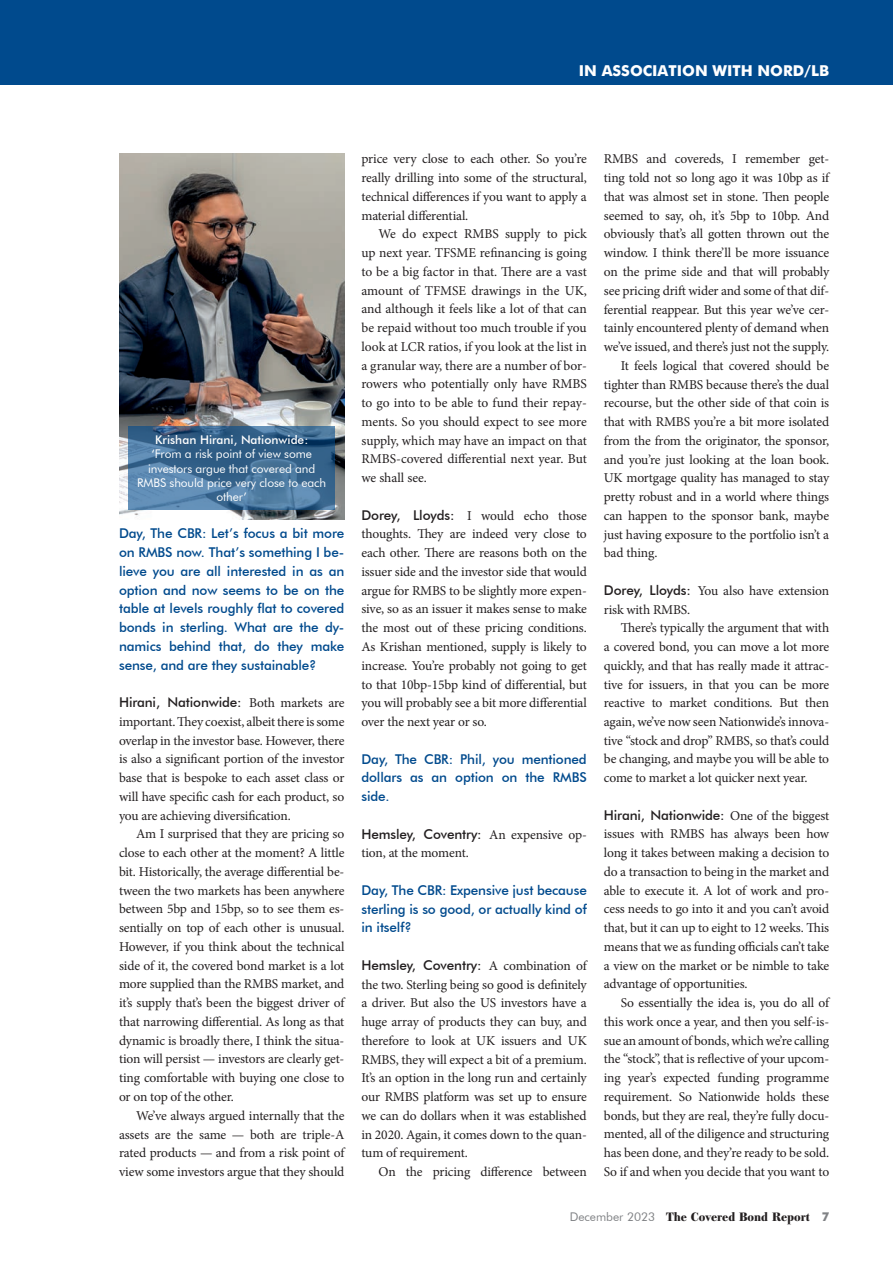
<style>
.page{position:relative;width:893px;height:1263px;background:#fff}
.page>*{position:absolute;margin:0;border:0;box-sizing:border-box;transform-origin:0 0}
.t1{font:700 15px "Futura";color:#fff}
.CBR_Bodytext{font:13.5px/18.8px "Minion Pro";letter-spacing:-.01em;color:#231f20;text-align:justify}
.CBR_Question{font:500 13.5px/18.8px "Futura BT";letter-spacing:-.01em;color:#004a8d;text-align:justify}
.CBR_caption{font:12px/14.4px "Futura BT";letter-spacing:-.01em;color:#fff;text-align:center}
.t2{font:700 12px "Whittingham BQ";color:#231f20}
.CBR_caption-2{font:500 12px "Futura BT";color:#fff}
.s1{font-family:"Futura BT";font-weight:500}
.s2{font-family:"Futura BT";font-weight:400;color:#808285}
.s3{font-family:"Futura";color:#808285}
</style>
<div class="page">
<div style="left:0;top:0;width:893px;height:85px;background:#004a8d"></div>
<img style="left:119px;top:153px;width:225px;height:367px">
<svg style="left:129px;top:426px;width:206px;height:84px;background:#426f97"></svg>
<p class="t1" style="left:579px;top:60px;width:252px">IN ASSOCIATION WITH NORD/LB</p>
<p class="CBR_caption-2" style="left:155px;top:432px;width:155px">Krishan Hirani, Nationwide:</p>
<p class="CBR_caption" style="left:137px;top:447px;width:190px">‘From a risk point of view some investors argue that covered and<br>RMBS should price very close to each other’</p>
<p class="CBR_Question" style="left:119px;top:524px;width:227px">Day, The CBR: Let’s focus a bit more on RMBS now. That’s something I be&shy;lieve you are all interested in as an option and now seems to be on the table at levels roughly flat to covered bonds in sterling. What are the dy&shy;namics behind that, do they make sense, and are they sustainable?</p>
<p class="CBR_Bodytext" style="left:119px;top:693px;width:227px"><span class="s1">Hirani, Nationwide:</span> Both markets are important. They coexist, albeit there is some overlap in the investor base. However, there is also a significant portion of the investor base that is bespoke to each asset class or will have specific cash for each product, so you are achieving diversification.</p>
<p class="CBR_Bodytext" style="left:119px;top:825px;width:227px;text-indent:17px">Am I surprised that they are pricing so close to each other at the moment? A little bit. Historically, the average differential be&shy;tween the two markets has been anywhere between 5bp and 15bp, so to see them es&shy;sentially on top of each other is unusual.<br>However, if you think about the technical side of it, the covered bond market is a lot more supplied than the RMBS market, and it’s supply that’s been the biggest driver of that narrowing differential. As long as that dynamic is broadly there, I think the situa&shy;tion will persist — investors are clearly get&shy;ting comfortable with buying one close to or on top of the other.</p>
<p class="CBR_Bodytext" style="left:119px;top:1106px;width:227px;text-indent:17px">We’ve always argued internally that the assets are the same — both are triple-A rated products — and from a risk point of view some investors argue that they should</p>
<p class="CBR_Bodytext" style="left:361px;top:150px;width:227px">price very close to each other. So you’re really drilling into some of the structural, technical differences if you want to apply a material differential.</p>
<p class="CBR_Bodytext" style="left:361px;top:225px;width:227px;text-indent:17px">We do expect RMBS supply to pick up next year. TFSME refinancing is going to be a big factor in that. There are a vast amount of TFMSE drawings in the UK, and although it feels like a lot of that can be repaid without too much trouble if you look at LCR ratios, if you look at the list in a granular way, there are a number of bor&shy;rowers who potentially only have RMBS to go into to be able to fund their repay&shy;ments. So you should expect to see more supply, which may have an impact on that RMBS-covered differential next year. But we shall see.</p>
<p class="CBR_Bodytext" style="left:361px;top:506px;width:227px"><span class="s1">Dorey, Lloyds:</span> I would echo those thoughts. They are indeed very close to each other. There are reasons both on the issuer side and the investor side that would argue for RMBS to be slightly more expen&shy;sive, so as an issuer it makes sense to make the most out of these pricing conditions.<br>As Krishan mentioned, supply is likely to increase. You’re probably not going to get to that 10bp-15bp kind of differential, but you will probably see a bit more differential over the next year or so.</p>
<p class="CBR_Question" style="left:361px;top:749px;width:227px">Day, The CBR: Phil, you mentioned dollars as an option on the RMBS side.</p>
<p class="CBR_Bodytext" style="left:361px;top:825px;width:227px"><span class="s1">Hemsley, Coventry:</span> An expensive op&shy;tion, at the moment.</p>
<p class="CBR_Question" style="left:361px;top:880px;width:227px">Day, The CBR: Expensive just because sterling is so good, or actually kind of in itself?</p>
<p class="CBR_Bodytext" style="left:361px;top:956px;width:227px"><span class="s1">Hemsley, Coventry:</span> A combination of the two. Sterling being so good is definitely a driver. But also the US investors have a huge array of products they can buy, and therefore to look at UK issuers and UK RMBS, they will expect a bit of a premium.<br>It’s an option in the long run and certainly our RMBS platform was set up to ensure we can do dollars when it was established in 2020. Again, it comes down to the quan&shy;tum of requirement.</p>
<p class="CBR_Bodytext" style="left:378px;top:1162px;width:210px">On the pricing difference between</p>
<p class="CBR_Bodytext" style="left:604px;top:150px;width:227px">RMBS and covereds, I remember get&shy;ting told not so long ago it was 10bp as if that was almost set in stone. Then people seemed to say, oh, it’s 5bp to 10bp. And obviously that’s all gotten thrown out the window. I think there’ll be more issuance on the prime side and that will probably see pricing drift wider and some of that dif&shy;ferential reappear. But this year we’ve cer&shy;tainly encountered plenty of demand when we’ve issued, and there’s just not the supply.</p>
<p class="CBR_Bodytext" style="left:604px;top:356px;width:227px;text-indent:17px">It feels logical that covered should be tighter than RMBS because there’s the dual recourse, but the other side of that coin is that with RMBS you’re a bit more isolated from the from the originator, the sponsor, and you’re just looking at the loan book.<br>UK mortgage quality has managed to stay pretty robust and in a world where things can happen to the sponsor bank, maybe just having exposure to the portfolio isn’t a bad thing.</p>
<p class="CBR_Bodytext" style="left:604px;top:581px;width:227px"><span class="s1">Dorey, Lloyds:</span> You also have extension risk with RMBS.</p>
<p class="CBR_Bodytext" style="left:604px;top:619px;width:227px;text-indent:17px">There’s typically the argument that with a covered bond, you can move a lot more quickly, and that has really made it attrac&shy;tive for issuers, in that you can be more reactive to market conditions. But then again, we’ve now seen Nationwide’s innova&shy;tive “stock and drop” RMBS, so that’s could be changing, and maybe you will be able to come to market a lot quicker next year.</p>
<p class="CBR_Bodytext" style="left:604px;top:806px;width:227px"><span class="s1">Hirani, Nationwide:</span> One of the biggest issues with RMBS has always been how long it takes between making a decision to do a transaction to being in the market and able to execute it. A lot of work and pro&shy;cess needs to go into it and you can’t avoid that, but it can up to eight to 12 weeks. This means that we as funding officials can’t take a view on the market or be nimble to take advantage of opportunities.</p>
<p class="CBR_Bodytext" style="left:604px;top:993px;width:227px;text-indent:17px">So essentially the idea is, you do all of this work once a year, and then you self-is&shy;sue an amount of bonds, which we’re calling the “stock”, that is reflective of your upcom&shy;ing year’s expected funding programme requirement. So Nationwide holds these bonds, but they are real, they’re fully docu&shy;mented, all of the diligence and structuring has been done, and they’re ready to be sold.<br>So if and when you decide that you want to</p>
<p class="t2" style="left:570px;top:1210px;width:261px"><span class="s2">December 2023</span> The Covered Bond Report <span class="s3">7</span></p>
</div>
